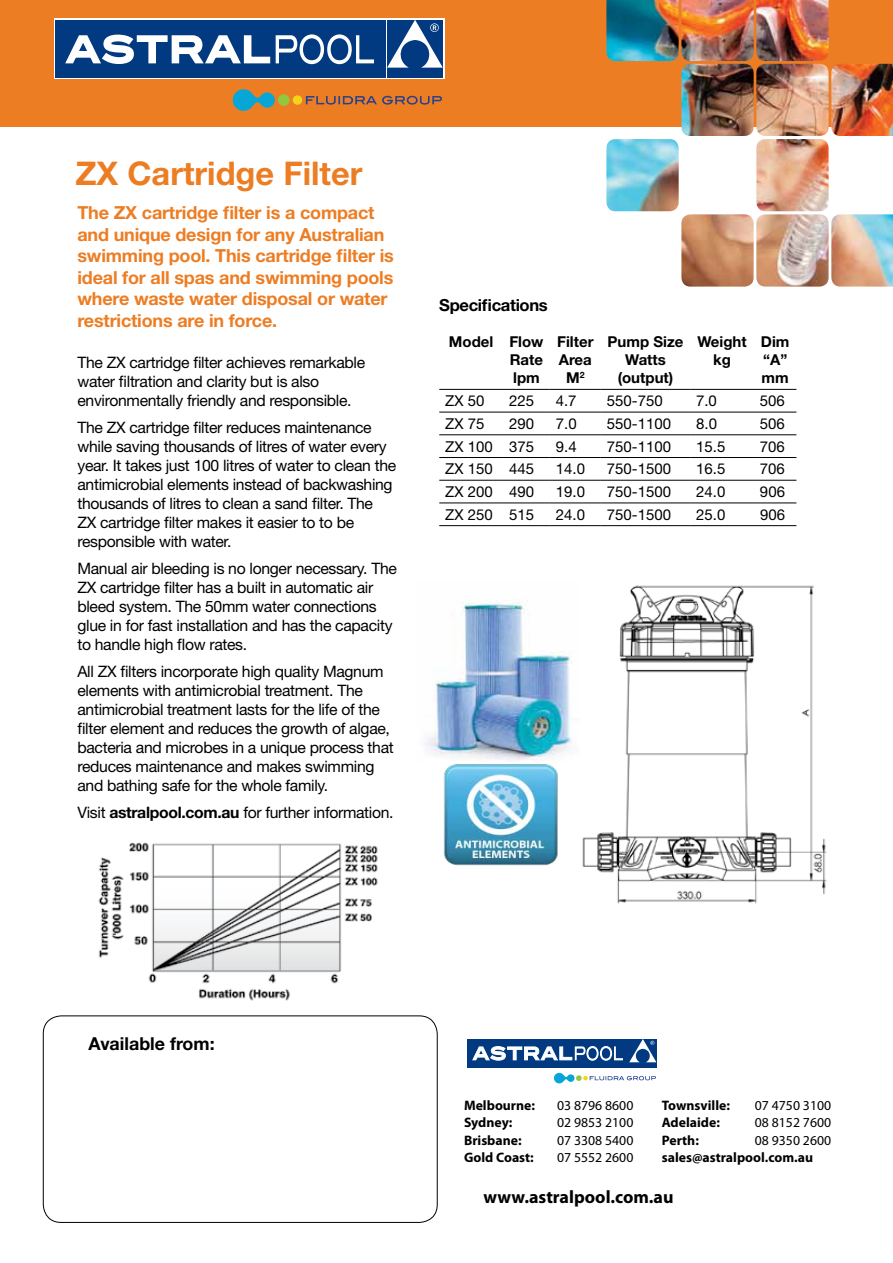
<style>
.page{position:relative;width:893px;height:1263px;background:#fff}
.page>*{position:absolute;margin:0;border:0;box-sizing:border-box;transform-origin:0 0}
.t1{font:700 32.7px "Helvetica Neue LT Std";color:#ed7d23}
.t2{font:700 18px/21.6px "Helvetica Neue LT Std";letter-spacing:-.01em;color:#ed7d23}
.t3{font:700 18px "Myriad Pro";color:#000}
.t4{font:700 17.85px "Helvetica Neue LT Std";color:#000}
.t5{font:700 16.65px "Helvetica Neue LT Std";letter-spacing:-.02em;color:#000}
.t6{font:15.75px/18.9px "Helvetica Neue LT Std";letter-spacing:-.02em;color:#000}
.t7{font:15px "Helvetica Neue LT Std";color:#000}
.t8{font:700 15px/18px "Helvetica Neue LT Std";color:#000;text-align:center}
.t9{font:700 13.8px "Myriad Pro";color:#000}
.t10{font:13.8px "Myriad Pro";color:#000}
.s1{font-weight:700}
</style>
<div class="page">
<img style="left:425px;top:599px;width:148px;height:164px">
<img style="left:98px;top:842px;width:280px;height:159px">
<div style="left:0;top:0;width:893px;height:126px;background:#ed7d23"></div>
<div style="left:43px;top:1015px;width:395px;height:208px;border:1px solid #000;border-radius:18px"></div>
<img style="left:606px;top:0;width:287px;height:287px">
<hr style="left:439px;top:389px;width:64px;height:1px;background:#000">
<hr style="left:503px;top:389px;width:47px;height:1px;background:#000">
<hr style="left:550px;top:389px;width:51px;height:1px;background:#000">
<hr style="left:601px;top:389px;width:89px;height:1px;background:#000">
<hr style="left:690px;top:389px;width:64px;height:1px;background:#000">
<hr style="left:754px;top:389px;width:42px;height:1px;background:#000">
<hr style="left:439px;top:412px;width:64px;height:1px;background:#000">
<hr style="left:503px;top:412px;width:47px;height:1px;background:#000">
<hr style="left:550px;top:412px;width:51px;height:1px;background:#000">
<hr style="left:601px;top:412px;width:89px;height:1px;background:#000">
<hr style="left:690px;top:412px;width:64px;height:1px;background:#000">
<hr style="left:754px;top:412px;width:42px;height:1px;background:#000">
<hr style="left:439px;top:434px;width:64px;height:1px;background:#000">
<hr style="left:503px;top:434px;width:47px;height:1px;background:#000">
<hr style="left:550px;top:434px;width:51px;height:1px;background:#000">
<hr style="left:601px;top:434px;width:89px;height:1px;background:#000">
<hr style="left:690px;top:434px;width:64px;height:1px;background:#000">
<hr style="left:754px;top:434px;width:42px;height:1px;background:#000">
<hr style="left:439px;top:457px;width:64px;height:1px;background:#000">
<hr style="left:503px;top:457px;width:47px;height:1px;background:#000">
<hr style="left:550px;top:457px;width:51px;height:1px;background:#000">
<hr style="left:601px;top:457px;width:89px;height:1px;background:#000">
<hr style="left:690px;top:457px;width:64px;height:1px;background:#000">
<hr style="left:754px;top:457px;width:42px;height:1px;background:#000">
<hr style="left:439px;top:480px;width:64px;height:1px;background:#000">
<hr style="left:503px;top:480px;width:47px;height:1px;background:#000">
<hr style="left:550px;top:480px;width:51px;height:1px;background:#000">
<hr style="left:601px;top:480px;width:89px;height:1px;background:#000">
<hr style="left:690px;top:480px;width:64px;height:1px;background:#000">
<hr style="left:754px;top:480px;width:42px;height:1px;background:#000">
<hr style="left:439px;top:503px;width:64px;height:1px;background:#000">
<hr style="left:503px;top:503px;width:47px;height:1px;background:#000">
<hr style="left:550px;top:503px;width:51px;height:1px;background:#000">
<hr style="left:601px;top:503px;width:89px;height:1px;background:#000">
<hr style="left:690px;top:503px;width:64px;height:1px;background:#000">
<hr style="left:754px;top:503px;width:42px;height:1px;background:#000">
<hr style="left:439px;top:525px;width:64px;height:1px;background:#000">
<hr style="left:503px;top:525px;width:47px;height:1px;background:#000">
<hr style="left:550px;top:525px;width:51px;height:1px;background:#000">
<hr style="left:601px;top:525px;width:89px;height:1px;background:#000">
<hr style="left:690px;top:525px;width:64px;height:1px;background:#000">
<hr style="left:754px;top:525px;width:42px;height:1px;background:#000">
<svg style="left:233px;top:89px;width:42px;height:22px"></svg>
<div style="left:278px;top:94px;width:12px;height:12px;background:#92c83e;border-radius:50%"></div>
<div style="left:293px;top:95px;width:9px;height:10px;background:#f4d419;border-radius:50%"></div>
<svg style="left:306px;top:96px;width:136px;height:9px"></svg>
<div style="left:54px;top:18px;width:390px;height:61px;background:linear-gradient(to bottom,#fff,#fff)"></div>
<div style="left:55px;top:20px;width:331px;height:57px;background:#013a81"></div>
<div style="left:387px;top:20px;width:56px;height:57px;background:#013a81"></div>
<svg style="left:387px;top:20px;width:56px;height:48px"></svg>
<svg style="left:65px;top:34px;width:309px;height:31px"></svg>
<svg style="left:554px;top:1073px;width:102px;height:10px"></svg>
<svg style="left:467px;top:1039px;width:190px;height:29px"></svg>
<div style="left:467px;top:1039px;width:162px;height:28px;background:#013a81"></div>
<svg style="left:629px;top:1062px;width:27px;height:5px"></svg>
<svg style="left:629px;top:1039px;width:27px;height:23px"></svg>
<svg style="left:472px;top:1046px;width:151px;height:15px"></svg>
<img style="left:443px;top:764px;width:115px;height:102px">
<img style="left:582px;top:585px;width:245px;height:319px">
<h1 class="t1" style="left:75px;top:153px;width:289px">ZX Cartridge Filter</h1>
<p class="t2" style="left:77px;top:201px;width:318px">The ZX cartridge filter is a compact and unique design for any Australian swimming pool. This cartridge filter is ideal for all spas and swimming pools where waste water disposal or water restrictions are in force.</p>
<p class="t6" style="left:77px;top:353px;width:289px">The ZX cartridge filter achieves remarkable water filtration and clarity but is also environmentally friendly and responsible.</p>
<p class="t6" style="left:77px;top:418px;width:320px">The ZX cartridge filter reduces maintenance while saving thousands of litres of water every year. It takes just 100 litres of water to clean the antimicrobial elements instead of backwashing thousands of litres to clean a sand filter. The<br>ZX cartridge filter makes it easier to to be responsible with water.</p>
<p class="t6" style="left:77px;top:559px;width:321px">Manual air bleeding is no longer necessary. The ZX cartridge filter has a built in automatic air bleed system. The 50mm water connections glue in for fast installation and has the capacity to handle high flow rates.</p>
<p class="t6" style="left:77px;top:662px;width:318px">All ZX filters incorporate high quality Magnum elements with antimicrobial treatment. The antimicrobial treatment lasts for the life of the filter element and reduces the growth of algae, bacteria and microbes in a unique process that reduces maintenance and makes swimming and bathing safe for the whole family.</p>
<p class="t6" style="left:77px;top:803px;width:318px">Visit <span class="s1">astralpool.com.au</span> for further information.</p>
<p class="t5" style="left:439px;top:295px;width:110px">Specifications</p>
<p class="t8" style="left:510px;top:333px;width:35px;text-align:justify;text-indent:-61px">Model Flow Rate lpm</p>
<p class="t8" style="left:557px;top:333px;width:38px">Filter<br>Area<br>M<sup>2</sup></p>
<p class="t8" style="left:608px;top:333px;width:77px">Pump Size<br>Watts (output)</p>
<p class="t8" style="left:697px;top:333px;width:51px">Weight kg</p>
<p class="t8" style="left:761px;top:333px;width:30px;text-align:left">Dim “A” mm</p>
<p class="t7" style="left:445px;top:392px;width:41px">ZX 50</p>
<p class="t7" style="left:509px;top:392px;width:27px">225</p>
<p class="t7" style="left:556px;top:392px;width:22px">4.7</p>
<p class="t7" style="left:607px;top:392px;width:57px">550-750</p>
<p class="t7" style="left:696px;top:392px;width:22px">7.0</p>
<p class="t7" style="left:760px;top:392px;width:27px">506</p>
<p class="t7" style="left:445px;top:414px;width:41px">ZX 75</p>
<p class="t7" style="left:509px;top:414px;width:27px">290</p>
<p class="t7" style="left:556px;top:414px;width:22px">7.0</p>
<p class="t7" style="left:607px;top:414px;width:66px">550-1100</p>
<p class="t7" style="left:696px;top:414px;width:22px">8.0</p>
<p class="t7" style="left:760px;top:414px;width:27px">506</p>
<p class="t7" style="left:445px;top:437px;width:90px">ZX 100 375</p>
<p class="t7" style="left:556px;top:437px;width:22px">9.4</p>
<p class="t7" style="left:607px;top:437px;width:66px">750-1100</p>
<p class="t7" style="left:696px;top:437px;width:31px">15.5</p>
<p class="t7" style="left:760px;top:437px;width:27px">706</p>
<p class="t7" style="left:445px;top:460px;width:90px">ZX 150 445</p>
<p class="t7" style="left:556px;top:460px;width:31px">14.0</p>
<p class="t7" style="left:607px;top:460px;width:66px">750-1500</p>
<p class="t7" style="left:696px;top:460px;width:31px">16.5</p>
<p class="t7" style="left:760px;top:460px;width:27px">706</p>
<p class="t7" style="left:445px;top:483px;width:90px">ZX 200 490</p>
<p class="t7" style="left:556px;top:483px;width:31px">19.0</p>
<p class="t7" style="left:607px;top:483px;width:66px">750-1500</p>
<p class="t7" style="left:696px;top:483px;width:31px">24.0</p>
<p class="t7" style="left:760px;top:483px;width:27px">906</p>
<p class="t7" style="left:445px;top:505px;width:90px">ZX 250 515</p>
<p class="t7" style="left:556px;top:505px;width:31px">24.0</p>
<p class="t7" style="left:607px;top:505px;width:66px">750-1500</p>
<p class="t7" style="left:696px;top:505px;width:31px">25.0</p>
<p class="t7" style="left:760px;top:505px;width:27px">906</p>
<p class="t4" style="left:88px;top:1033px;width:128px">Available from:</p>
<p class="t9" style="left:464px;top:1096px;width:72px">Melbourne:</p>
<p class="t10" style="left:557px;top:1097px;width:78px">03 8796 8600</p>
<p class="t9" style="left:464px;top:1114px;width:50px">Sydney:</p>
<p class="t10" style="left:557px;top:1114px;width:78px">02 9853 2100</p>
<p class="t9" style="left:464px;top:1131px;width:59px">Brisbane:</p>
<p class="t10" style="left:557px;top:1131px;width:78px">07 3308 5400</p>
<p class="t9" style="left:464px;top:1148px;width:71px">Gold Coast:</p>
<p class="t10" style="left:557px;top:1148px;width:78px">07 5552 2600</p>
<p class="t9" style="left:662px;top:1096px;width:70px">Townsville:</p>
<p class="t10" style="left:755px;top:1097px;width:78px">07 4750 3100</p>
<p class="t9" style="left:662px;top:1114px;width:60px">Adelaide:</p>
<p class="t10" style="left:755px;top:1114px;width:78px">08 8152 7600</p>
<p class="t9" style="left:662px;top:1131px;width:39px">Perth:</p>
<p class="t10" style="left:755px;top:1131px;width:78px">08 9350 2600</p>
<p class="t9" style="left:662px;top:1148px;width:153px">sales@astralpool.com.au</p>
<p class="t3" style="left:484px;top:1185px;width:192px">www.astralpool.com.au</p>
</div>
